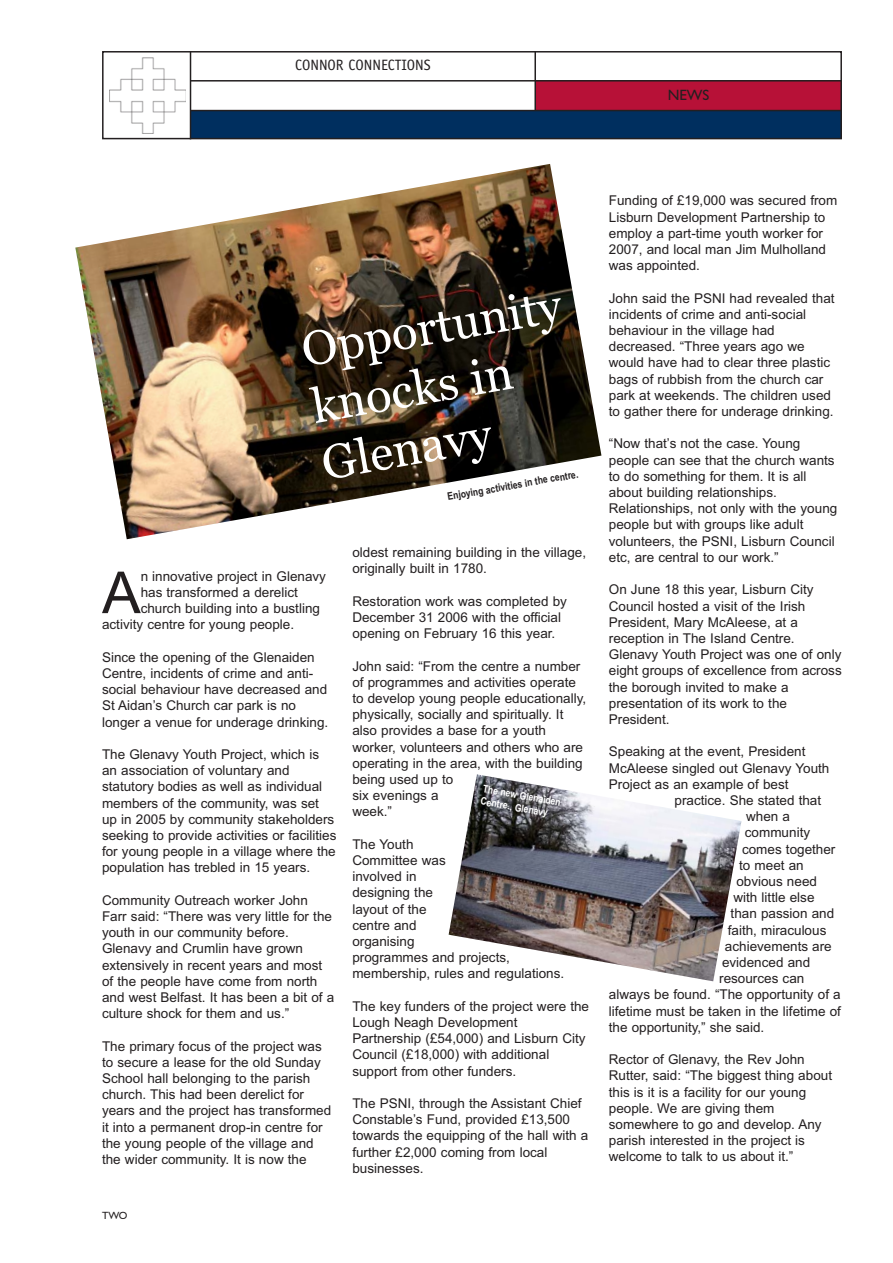
<style>
.page{position:relative;width:893px;height:1263px;background:#fff}
.page>*{position:absolute;margin:0;border:0;box-sizing:border-box;transform-origin:0 0}
.t1{font:57.9px "Arial";color:#231f20}
.t2{font:48px/57.6px "Georgia";color:#fff}
.t3{font:15px "Officina Sans";color:#231f20}
.t4{font:15px "Gill Sans";color:#231f20}
.t5{font:13.5px/16.2px "Arial";color:#231f20}
.t6{font:700 10.5px "Arial Narrow";color:#231f20}
.t7{font:700 10.5px/12.6px "Arial Narrow";color:#fff}
.t8{font:10.5px "Gill Sans";color:#231f20}
</style>
<div class="page">
<img style="left:75px;top:164px;width:526px;height:375px">
<div style="left:535px;top:81px;width:306px;height:30px;background:#b71137"></div>
<div style="left:191px;top:111px;width:650px;height:28px;background:#002f5f"></div>
<hr style="left:534px;top:51px;width:2px;height:60px;background:#231f20">
<img style="left:109px;top:57px;width:77px;height:77px">
<hr style="left:190px;top:51px;width:1px;height:88px;background:#231f20">
<hr style="left:191px;top:80px;width:651px;height:2px;background:#231f20">
<hr style="left:191px;top:110px;width:651px;height:1px;background:#231f20">
<div style="left:102px;top:51px;width:740px;height:88px;border:2px solid #231f20"></div>
<img style="left:449px;top:774px;width:292px;height:207px">
<p class="t3" style="left:295px;top:59px;width:137px">CONNOR CONNECTIONS</p>
<p class="t4" style="left:668px;top:89px;width:43px">NEWS</p>
<h2 class="t2" style="left:298px;top:325px;width:264px;rotate:-10deg">Opportunity knocks in<br>Glenavy</h2>
<p class="t6" style="left:447px;top:493px;width:134px;rotate:-10deg">Enjoying activities in the centre.</p>
<h1 class="t1" style="left:102px;top:572px;width:40px">A</h1>
<p class="t5" style="left:141px;top:569px;width:187px">n innovative project in Glenavy</p>
<p class="t5" style="left:141px;top:585px;width:159px">has transformed a derelict</p>
<p class="t5" style="left:141px;top:602px;width:181px">church building into a bustling</p>
<p class="t5" style="left:102px;top:618px;width:194px">activity centre for young people.</p>
<p class="t5" style="left:102px;top:650px;width:228px">Since the opening of the Glenaiden Centre, incidents of crime and anti&shy;social behaviour have decreased and St Aidan’s Church car park is no longer a venue for underage drinking.</p>
<p class="t5" style="left:102px;top:747px;width:236px">The Glenavy Youth Project, which is an association of voluntary and statutory bodies as well as individual members of the community, was set up in 2005 by community stakeholders seeking to provide activities or facilities for young people in a village where the population has trebled in 15 years.</p>
<p class="t5" style="left:102px;top:893px;width:234px">Community Outreach worker John Farr said: “There was very little for the youth in our community before.<br>Glenavy and Crumlin have grown extensively in recent years and most of the people have come from north and west Belfast. It has been a bit of a culture shock for them and us.”</p>
<p class="t5" style="left:102px;top:1039px;width:231px">The primary focus of the project was to secure a lease for the old Sunday School hall belonging to the parish church. This had been derelict for years and the project has transformed it into a permanent drop-in centre for the young people of the village and the wider community. It is now the</p>
<p class="t8" style="left:102px;top:1212px;width:27px">TWO</p>
<p class="t5" style="left:352px;top:546px;width:235px">oldest remaining building in the village, originally built in 1780.</p>
<p class="t5" style="left:352px;top:594px;width:216px">Restoration work was completed by<br>December 31 2006 with the official opening on February 16 this year.</p>
<p class="t5" style="left:352px;top:659px;width:235px">John said: “From the centre a number of programmes and activities operate to develop young people educationally, physically, socially and spiritually. It also provides a base for a youth worker, volunteers and others who are operating in the area, with the building being used up to<br>six evenings a<br>week.”</p>
<p class="t5" style="left:352px;top:837px;width:213px">The Youth<br>Committee was<br>involved in<br>designing the<br>layout of the<br>centre and<br>organising<br>programmes and projects, membership, rules and regulations.</p>
<p class="t5" style="left:352px;top:999px;width:238px">The key funders of the project were the Lough Neagh Development Partnership (£54,000) and Lisburn City Council (£18,000) with additional support from other funders.</p>
<p class="t5" style="left:352px;top:1096px;width:238px">The PSNI, through the Assistant Chief<br>Constable’s Fund, provided £13,500 towards the equipping of the hall with a further £2,000 coming from local businesses.</p>
<p class="t7" style="left:484px;top:783px;width:80px;rotate:10deg">The new Glenaiden<br>Centre., Glenavy</p>
<p class="t5" style="left:609px;top:194px;width:230px">Funding of £19,000 was secured from<br>Lisburn Development Partnership to employ a part-time youth worker for<br>2007, and local man Jim Mulholland was appointed.</p>
<p class="t5" style="left:609px;top:291px;width:227px">John said the PSNI had revealed that incidents of crime and anti-social behaviour in the village had decreased. “Three years ago we would have had to clear three plastic bags of rubbish from the church car park at weekends. The children used to gather there for underage drinking.</p>
<p class="t5" style="left:609px;top:437px;width:230px">“Now that’s not the case. Young people can see that the church wants to do something for them. It is all about building relationships.<br>Relationships, not only with the young people but with groups like adult volunteers, the PSNI, Lisburn Council etc, are central to our work.”</p>
<p class="t5" style="left:609px;top:583px;width:234px">On June 18 this year, Lisburn City<br>Council hosted a visit of the Irish<br>President, Mary McAleese, at a reception in The Island Centre.<br>Glenavy Youth Project was one of only eight groups of excellence from across the borough invited to make a presentation of its work to the<br>President.</p>
<p class="t5" style="left:609px;top:745px;width:198px">Speaking at the event, President</p>
<p class="t5" style="left:609px;top:761px;width:222px">McAleese singled out Glenavy Youth</p>
<p class="t5" style="left:609px;top:777px;width:181px">Project as an example of best</p>
<p class="t5" style="left:674px;top:793px;width:148px">practice. She stated that</p>
<p class="t5" style="left:746px;top:810px;width:45px">when a</p>
<p class="t5" style="left:745px;top:826px;width:67px">community</p>
<p class="t5" style="left:742px;top:842px;width:95px">comes together</p>
<p class="t5" style="left:739px;top:858px;width:66px">to meet an</p>
<p class="t5" style="left:736px;top:874px;width:82px">obvious need</p>
<p class="t5" style="left:733px;top:891px;width:83px">with little else</p>
<p class="t5" style="left:731px;top:907px;width:105px">than passion and</p>
<p class="t5" style="left:728px;top:923px;width:100px">faith, miraculous</p>
<p class="t5" style="left:725px;top:939px;width:108px">achievements are</p>
<p class="t5" style="left:722px;top:955px;width:90px">evidenced and</p>
<p class="t5" style="left:719px;top:972px;width:87px">resources can</p>
<p class="t5" style="left:609px;top:988px;width:233px">always be found. “The opportunity of a</p>
<p class="t5" style="left:609px;top:1004px;width:234px">lifetime must be taken in the lifetime of</p>
<p class="t5" style="left:609px;top:1020px;width:157px">the opportunity,” she said.</p>
<p class="t5" style="left:609px;top:1053px;width:225px">Rector of Glenavy, the Rev John<br>Rutter, said: “The biggest thing about this is it is a facility for our young people. We are giving them somewhere to go and develop. Any parish interested in the project is welcome to talk to us about it.”</p>
</div>
